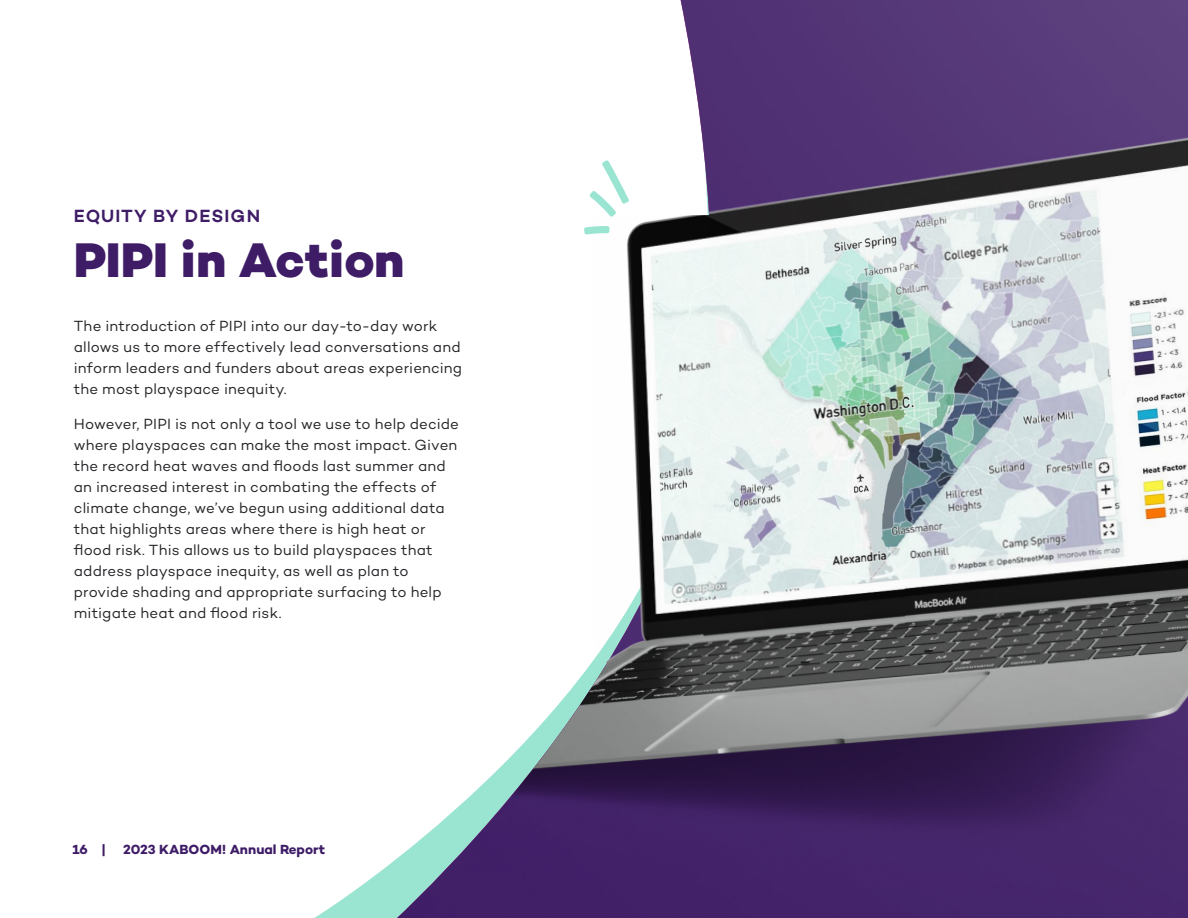
<style>
.page{position:relative;width:1188px;height:918px;background:#fff}
.page>*{position:absolute;margin:0;border:0;box-sizing:border-box;transform-origin:0 0}
.t1{font:800 49.5px "Campton";color:#3e1c66}
.t2{font:600 18px "Campton";letter-spacing:.055em;color:#3e1c66}
.t3{font:15px/21px "Campton";letter-spacing:.01em;color:#242428}
.t4{font:700 13.5px "Campton";color:#3e1c66}
</style>
<div class="page">
<img style="left:397px;top:0;width:791px;height:918px">
<img style="left:592px;top:214px;width:313px;height:448px">
<svg style="left:590px;top:160px;width:39px;height:57px"></svg>
<svg style="left:584px;top:226px;width:25px;height:8px"></svg>
<p class="t2" style="left:74px;top:204px;width:188px">EQUITY BY DESIGN</p>
<h1 class="t1" style="left:74px;top:228px;width:332px">PIPI in Action</h1>
<p class="t3" style="left:74px;top:315px;width:390px">The introduction of PIPI into our day-to-day work allows us to more effectively lead conversations and inform leaders and funders about areas experiencing the most playspace inequity.</p>
<p class="t3" style="left:74px;top:413px;width:387px">However, PIPI is not only a tool we use to help decide where playspaces can make the most impact. Given the record heat waves and floods last summer and an increased interest in combating the effects of climate change, we’ve begun using additional data that highlights areas where there is high heat or flood risk. This allows us to build playspaces that address playspace inequity, as well as plan to provide shading and appropriate surfacing to help mitigate heat and flood risk.</p>
<p class="t4" style="left:72px;top:841px;width:35px">16 |</p>
<p class="t4" style="left:123px;top:841px;width:203px">2023 KABOOM! Annual Report</p>
</div>
